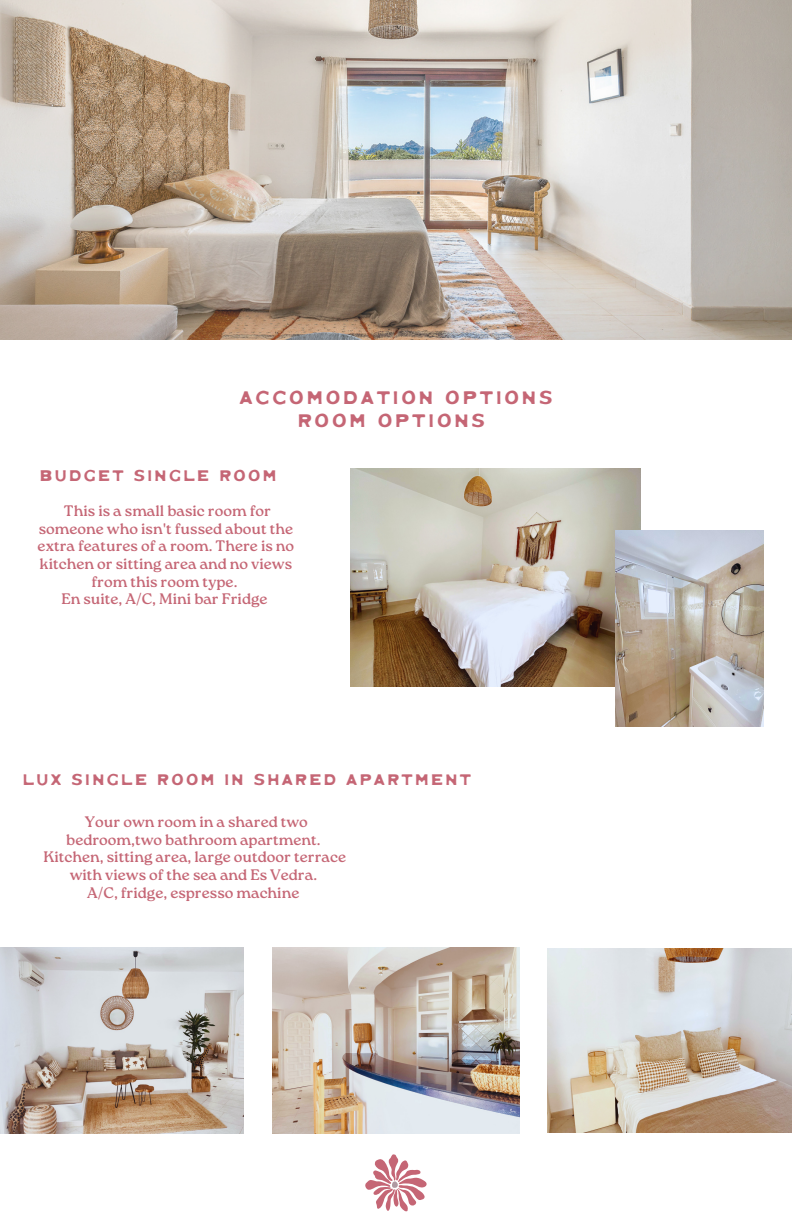
<style>
.page{position:relative;width:792px;height:1224px;background:#fff}
.page>*{position:absolute;margin:0;border:0;box-sizing:border-box;transform-origin:0 0}
.t1{font:18.8px "Oaxaca";letter-spacing:.15em;color:#c56675}
.t2{font:15.8px "Oaxaca";letter-spacing:.15em;color:#c56675}
.t3{font:15.2px/17.6px "Roca One";color:#c56675;text-align:center}
</style>
<div class="page">
<img style="left:0;top:0;width:792px;height:339px">
<svg style="left:365px;top:1154px;width:62px;height:57px"></svg>
<img style="left:351px;top:469px;width:289px;height:217px">
<img style="left:616px;top:530px;width:148px;height:197px">
<img style="left:0;top:947px;width:244px;height:186px">
<img style="left:547px;top:949px;width:245px;height:183px">
<img style="left:272px;top:948px;width:248px;height:186px">
<p class="t1" style="left:240px;top:390px;width:314px">ACCOMODATION OPTIONS</p>
<p class="t1" style="left:298px;top:412px;width:189px">ROOM OPTIONS</p>
<p class="t2" style="left:40px;top:469px;width:238px">BUDGET SINGLE ROOM</p>
<p class="t3" style="left:38px;top:502px;width:258px">This is a small basic room for someone who isn't fussed about the extra features of a room. There is no kitchen or sitting area and no views from this room type.</p>
<p class="t3" style="left:61px;top:590px;width:208px">En suite, A/C, Mini bar Fridge</p>
<p class="t2" style="left:23px;top:773px;width:450px">LUX SINGLE ROOM IN SHARED APARTMENT</p>
<p class="t3" style="left:66px;top:813px;width:256px">Your own room in a shared two bedroom,two bathroom apartment.</p>
<p class="t3" style="left:44px;top:848px;width:304px">Kitchen, sitting area, large outdoor terrace with views of the sea and Es Vedra.</p>
<p class="t3" style="left:87px;top:884px;width:214px">A/C, fridge, espresso machine</p>
</div>
